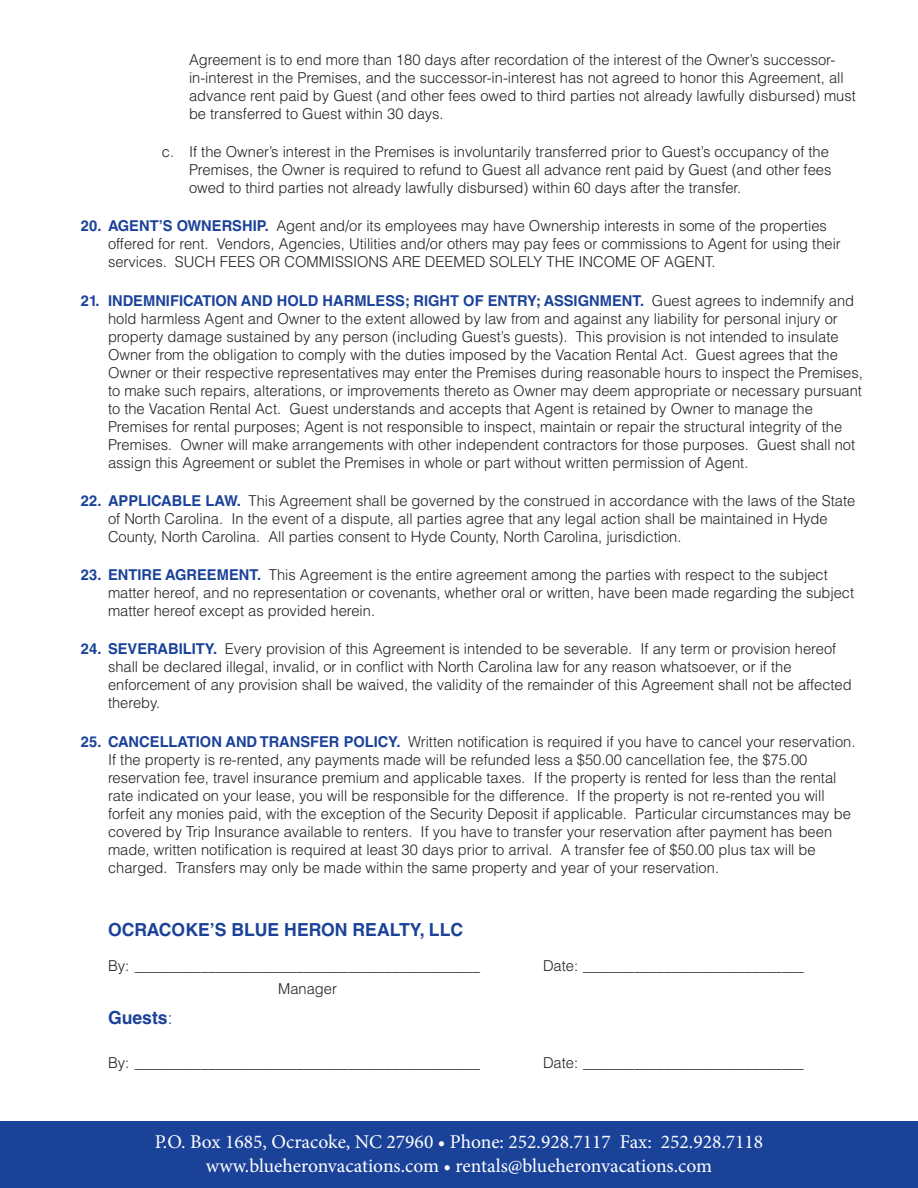
<style>
.page{position:relative;width:918px;height:1188px;background:#fff}
.page>*{position:absolute;margin:0;border:0;box-sizing:border-box;transform-origin:0 0}
.t1{font:19.5px/23.4px "Minion Pro";color:#fff;text-align:center}
.t2{font:700 18px "Helvetica LT Std";color:#1b4299}
.t3{font:300 15px/18px "Helvetica LT Std";color:#231f20}
.t4{font:700 15px "Helvetica LT Std";color:#1b4299}
.s1{font-weight:700;color:#1b4299}
.s2{font-weight:300}
</style>
<div class="page">
<div style="left:0;top:1121px;width:918px;height:67px;background:#1b4299"></div>
<p class="t3" style="left:189px;top:50px;width:668px">Agreement is to end more than 180 days after recordation of the interest of the Owner’s successor&shy;in-interest in the Premises, and the successor-in-interest has not agreed to honor this Agreement, all advance rent paid by Guest (and other fees owed to third parties not already lawfully disbursed) must be transferred to Guest within 30 days.</p>
<p class="t3" style="left:189px;top:143px;width:644px;text-indent:-27px">c. If the Owner’s interest in the Premises is involuntarily transferred prior to Guest’s occupancy of the<br>Premises, the Owner is required to refund to Guest all advance rent paid by Guest (and other fees owed to third parties not already lawfully disbursed) within 60 days after the transfer.</p>
<p class="t3" style="left:108px;top:217px;width:734px;text-indent:134px"><span class="s1">HIP.</span> Agent and/or its employees may have Ownership interests in some of the properties offered for rent. Vendors, Agencies, Utilities and/or others may pay fees or commissions to Agent for using their services. SUCH FEES OR COMMISSIONS ARE DEEMED SOLELY THE INCOME OF AGENT.</p>
<p class="t4" style="left:81px;top:291px;width:41px">21. INDEMNIFICATION</p>
<p class="t4" style="left:241px;top:291px;width:12px">AND</p>
<p class="t4" style="left:277px;top:291px;width:12px">HOLD</p>
<p class="t4" style="left:323px;top:291px;width:12px">HARMLESS</p>
<p class="t4" style="left:405px;top:291px;width:104px">; RIGHT OF ENTRY</p>
<p class="t4" style="left:536px;top:291px;width:65px">; ASSIGNMENT</p>
<p class="t4" style="left:81px;top:217px;width:59px">20. AGENT</p>
<p class="t4" style="left:159px;top:217px;width:54px">’S OWNERS</p>
<p class="t3" style="left:108px;top:291px;width:756px;text-indent:532px"><span class="s1">.</span> Guest agrees to indemnify and hold harmless Agent and Owner to the extent allowed by law from and against any liability for personal injury or property damage sustained by any person (including Guest’s guests). This provision is not intended to insulate Owner from the obligation to comply with the duties imposed by the Vacation Rental Act. Guest agrees that the Owner or their respective representatives may enter the Premises during reasonable hours to inspect the Premises, to make such repairs, alterations, or improvements thereto as Owner may deem appropriate or necessary pursuant to the Vacation Rental Act. Guest understands and accepts that Agent is retained by Owner to manage the Premises for rental purposes; Agent is not responsible to inspect, maintain or repair the structural integrity of the Premises. Owner will make arrangements with other independent contractors for those purposes. Guest shall not assign this Agreement or sublet the Premises in whole or part without written permission of Agent.</p>
<p class="t4" style="left:81px;top:491px;width:48px">22. APPLICABLE</p>
<p class="t3" style="left:108px;top:491px;width:749px;text-indent:97px"><span class="s1">LAW.</span> This Agreement shall be governed by the construed in accordance with the laws of the State of North Carolina. In the event of a dispute, all parties agree that any legal action shall be maintained in Hyde<br>County, North Carolina. All parties consent to Hyde County, North Carolina, jurisdiction.</p>
<p class="t4" style="left:81px;top:566px;width:47px">23. ENTIRE</p>
<p class="t4" style="left:165px;top:566px;width:33px">AGREEMENT</p>
<p class="t3" style="left:108px;top:566px;width:748px;text-indent:149px"><span class="s1">.</span> This Agreement is the entire agreement among the parties with respect to the subject matter hereof, and no representation or covenants, whether oral or written, have been made regarding the subject matter hereof except as provided herein.</p>
<p class="t4" style="left:81px;top:640px;width:47px">24. SEVERABILITY</p>
<p class="t3" style="left:108px;top:640px;width:745px;text-indent:105px"><span class="s1">.</span> Every provision of this Agreement is intended to be severable. If any term or provision hereof shall be declared illegal, invalid, or in conflict with North Carolina law for any reason whatsoever, or if the enforcement of any provision shall be waived, the validity of the remainder of this Agreement shall not be affected thereby.</p>
<p class="t4" style="left:81px;top:732px;width:156px">25. CANCELLATION AND</p>
<p class="t4" style="left:260px;top:732px;width:20px">TRANSFER</p>
<p class="t4" style="left:344px;top:732px;width:20px">POLICY</p>
<p class="t3" style="left:108px;top:732px;width:749px;text-indent:288px"><span class="s1">.</span> Written notification is required if you have to cancel your reservation.<br>If the property is re-rented, any payments made will be refunded less a $50.00 cancellation fee, the $75.00 reservation fee, travel insurance premium and applicable taxes. If the property is rented for less than the rental rate indicated on your lease, you will be responsible for the difference. If the property is not re-rented you will forfeit any monies paid, with the exception of the Security Deposit if applicable. Particular circumstances may be covered by Trip Insurance available to renters. If you have to transfer your reservation after payment has been made, written notification is required at least 30 days prior to arrival. A transfer fee of $50.00 plus tax will be charged. Transfers may only be made within the same property and year of your reservation.</p>
<p class="t2" style="left:108px;top:919px;width:357px">OCRACOKE’S BLUE HERON REALTY, LLC</p>
<p class="t3" style="left:108px;top:956px;width:374px">By: _______________________________________________</p>
<p class="t3" style="left:543px;top:956px;width:262px">Date: ______________________________</p>
<p class="t3" style="left:278px;top:980px;width:60px">Manager</p>
<p class="t2" style="left:108px;top:1007px;width:66px">GUESTS<span class="s2">:</span></p>
<p class="t3" style="left:108px;top:1053px;width:374px">By: _______________________________________________</p>
<p class="t3" style="left:543px;top:1053px;width:262px">Date: ______________________________</p>
<h1 class="t1" style="left:155px;top:1130px;width:610px">P.O. Box 1685, Ocracoke, NC 27960 • Phone: 252.928.7117 Fax: 252.928.7118 www.blueheronvacations.com • rentals@blueheronvacations.com</h1>
</div>
